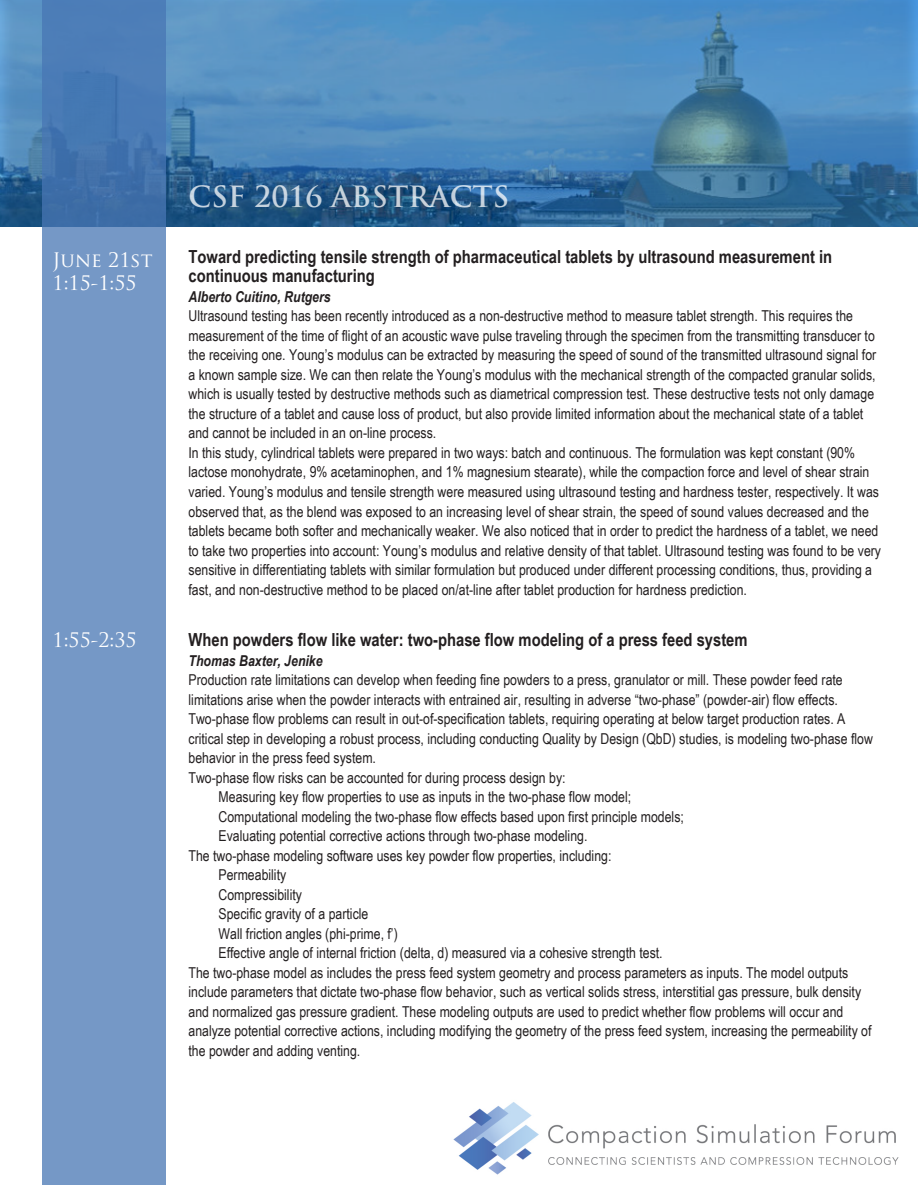
<style>
.page{position:relative;width:918px;height:1186px;background:#fff}
.page>*{position:absolute;margin:0;border:0;box-sizing:border-box;transform-origin:0 0}
.t1{font:700 28.5px "Trajan Pro";color:rgb(255 255 255/.75)}
.t2{font:19.5px/23.4px "Trajan Pro";color:#fff}
.t3{font:700 18px/19.5px "Arial Narrow";color:#231f20}
.t4{font:15px/19.5px "Arial Narrow";color:#231f20}
.t5{font:italic 700 15px "Arial Narrow";color:#231f20}
</style>
<div class="page">
<img style="left:0;top:0;width:917px;height:226px">
<svg style="left:43px;top:0;width:123px;height:1184px;background:#6b91c1"></svg>
<img style="left:453px;top:1102px;width:446px;height:73px">
<h2 class="t2" style="left:52px;top:248px;width:102px">JUNE 21ST<br>1:15-1:55</h2>
<h2 class="t2" style="left:52px;top:628px;width:86px">1:55-2:35</h2>
<h1 class="t1" style="left:188px;top:179px;width:322px">CSF 2016 ABSTRACTS</h1>
<p class="t3" style="left:188px;top:246px;width:645px">Toward predicting tensile strength of pharmaceutical tablets by ultrasound measurement in continuous manufacturing</p>
<p class="t5" style="left:188px;top:285px;width:144px">Alberto Cuitino, Rutgers</p>
<p class="t4" style="left:188px;top:306px;width:693px">Ultrasound testing has been recently introduced as a non-destructive method to measure tablet strength. This requires the measurement of the time of flight of an acoustic wave pulse traveling through the specimen from the transmitting transducer to the receiving one. Young’s modulus can be extracted by measuring the speed of sound of the transmitted ultrasound signal for a known sample size. We can then relate the Young’s modulus with the mechanical strength of the compacted granular solids, which is usually tested by destructive methods such as diametrical compression test. These destructive tests not only damage the structure of a tablet and cause loss of product, but also provide limited information about the mechanical state of a tablet and cannot be included in an on-line process.<br>In this study, cylindrical tablets were prepared in two ways: batch and continuous. The formulation was kept constant (90% lactose monohydrate, 9% acetaminophen, and 1% magnesium stearate), while the compaction force and level of shear strain varied. Young’s modulus and tensile strength were measured using ultrasound testing and hardness tester, respectively. It was observed that, as the blend was exposed to an increasing level of shear strain, the speed of sound values decreased and the tablets became both softer and mechanically weaker. We also noticed that in order to predict the hardness of a tablet, we need to take two properties into account: Young’s modulus and relative density of that tablet. Ultrasound testing was found to be very sensitive in differentiating tablets with similar formulation but produced under different processing conditions, thus, providing a fast, and non-destructive method to be placed on/at-line after tablet production for hardness prediction.</p>
<p class="t3" style="left:188px;top:629px;width:560px">When powders flow like water: two-phase flow modeling of a press feed system</p>
<p class="t5" style="left:188px;top:649px;width:135px">Thomas Baxter, Jenike</p>
<p class="t4" style="left:188px;top:669px;width:655px">Production rate limitations can develop when feeding fine powders to a press, granulator or mill. These powder feed rate</p>
<p class="t4" style="left:188px;top:689px;width:650px">limitations arise when the powder interacts with entrained air, resulting in adverse “two-phase” (powder-air) flow effects.</p>
<p class="t4" style="left:188px;top:708px;width:658px">Two-phase flow problems can result in out-of-specification tablets, requiring operating at below target production rates. A</p>
<p class="t4" style="left:188px;top:728px;width:685px">critical step in developing a robust process, including conducting Quality by Design (QbD) studies, is modeling two-phase flow</p>
<p class="t4" style="left:188px;top:747px;width:189px">behavior in the press feed system.</p>
<p class="t4" style="left:188px;top:767px;width:378px">Two-phase flow risks can be accounted for during process design by:</p>
<p class="t4" style="left:218px;top:786px;width:414px">Measuring key flow properties to use as inputs in the two-phase flow model;</p>
<p class="t4" style="left:218px;top:806px;width:466px">Computational modeling the two-phase flow effects based upon first principle models;</p>
<p class="t4" style="left:218px;top:825px;width:370px">Evaluating potential corrective actions through two-phase modeling.</p>
<p class="t4" style="left:188px;top:845px;width:424px">The two-phase modeling software uses key powder flow properties, including:</p>
<p class="t4" style="left:218px;top:864px;width:69px">Permeability</p>
<p class="t4" style="left:218px;top:884px;width:85px">Compressibility</p>
<p class="t4" style="left:218px;top:903px;width:151px">Specific gravity of a particle</p>
<p class="t4" style="left:218px;top:923px;width:181px">Wall friction angles (phi-prime, f’)</p>
<p class="t4" style="left:218px;top:942px;width:445px">Effective angle of internal friction (delta, d) measured via a cohesive strength test.</p>
<p class="t4" style="left:188px;top:962px;width:661px">The two-phase model as includes the press feed system geometry and process parameters as inputs. The model outputs</p>
<p class="t4" style="left:188px;top:981px;width:674px">include parameters that dictate two-phase flow behavior, such as vertical solids stress, interstitial gas pressure, bulk density</p>
<p class="t4" style="left:188px;top:1001px;width:656px">and normalized gas pressure gradient. These modeling outputs are used to predict whether flow problems will occur and</p>
<p class="t4" style="left:188px;top:1020px;width:684px">analyze potential corrective actions, including modifying the geometry of the press feed system, increasing the permeability of</p>
<p class="t4" style="left:188px;top:1040px;width:173px">the powder and adding venting.</p>
</div>
